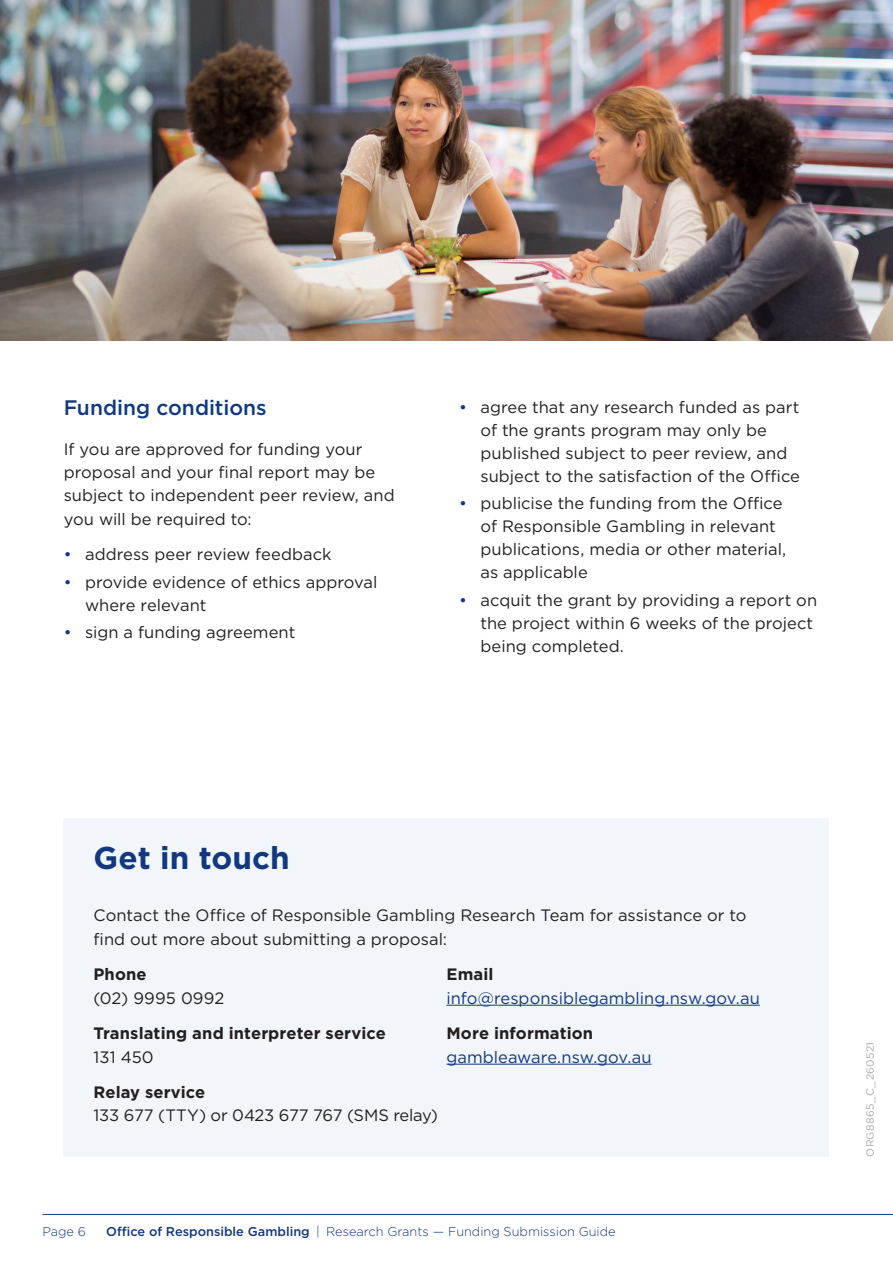
<style>
.page{position:relative;width:893px;height:1263px;background:#fff}
.page>*{position:absolute;margin:0;border:0;box-sizing:border-box;transform-origin:0 0}
.Contact_Header{font:700 31.5px "Gotham";color:#113880}
.t1{font:500 21px "Gotham";color:#113880}
.Body{font:16.5px/23.1px "Gotham";color:#231f20}
.Body-2{font:16.5px/23.1px "Gotham";color:#113880}
.Body-3{font:700 16.5px/23.1px "Gotham";letter-spacing:.005em;color:#231f20}
.t2{font:300 12.75px "Gotham";color:#113880}
.Body-4{font:10.5px "Gotham";letter-spacing:.03em;color:#a8a9ad}
.s1{color:#113880}
.s2{font-weight:700}
.s3{font-weight:400}
.s4{font-weight:700;color:#231f20}
.s5{font-weight:500}
</style>
<div class="page">
<hr style="left:43px;top:1214px;width:850px;height:1px;background:#113880">
<div style="left:64px;top:818px;width:765px;height:339px;background:#f2f5f9"></div>
<hr style="left:446px;top:1005px;width:314px;height:1px;background:#113880">
<hr style="left:446px;top:1064px;width:206px;height:1px;background:#113880">
<img style="left:0;top:0;width:893px;height:340px">
<h2 class="t1" style="left:64px;top:394px;width:204px">Funding conditions</h2>
<p class="Body" style="left:64px;top:437px;width:332px">If you are approved for funding your proposal and your final report may be subject to independent peer review, and you will be required to:</p>
<p class="Body" style="left:64px;top:543px;width:269px"><span class="s1">•</span> address peer review feedback</p>
<p class="Body" style="left:85px;top:570px;width:294px;text-indent:-21px"><span class="s1">•</span> provide evidence of ethics approval where relevant</p>
<p class="Body" style="left:64px;top:620px;width:233px"><span class="s1">•</span> sign a funding agreement</p>
<p class="Body" style="left:480px;top:395px;width:321px;text-indent:-21px"><span class="s1">•</span> agree that any research funded as part of the grants program may only be published subject to peer review, and subject to the satisfaction of the Office</p>
<p class="Body" style="left:480px;top:491px;width:307px;text-indent:-21px"><span class="s1">•</span> publicise the funding from the Office of Responsible Gambling in relevant publications, media or other material, as applicable</p>
<p class="Body" style="left:480px;top:588px;width:338px;text-indent:-21px"><span class="s1">•</span> acquit the grant by providing a report on the project within 6 weeks of the project being completed.</p>
<p class="Contact_Header" style="left:94px;top:836px;width:198px">Get in touch</p>
<p class="Body" style="left:94px;top:904px;width:654px">Contact the Office of Responsible Gambling Research Team for assistance or to find out more about submitting a proposal:</p>
<p class="Body" style="left:94px;top:963px;width:132px"><span class="s2">Phone<br></span>(02) 9995 0992</p>
<p class="Body-3" style="left:94px;top:1022px;width:294px">Translating and interpreter service<br><span class="s3">131 450</span></p>
<p class="Body" style="left:94px;top:1080px;width:346px"><span class="s2">Relay service<br></span>133 677 (TTY) or 0423 677 767 (SMS relay)</p>
<p class="Body-2" style="left:446px;top:963px;width:315px"><span class="s4">Email </span>info@responsiblegambling.nsw.gov.au</p>
<p class="Body-2" style="left:446px;top:1022px;width:207px"><span class="s4">More information </span>gambleaware.nsw.gov.au</p>
<p class="t2" style="left:43px;top:1224px;width:45px">Page 6</p>
<p class="t2" style="left:106px;top:1224px;width:511px"><span class="s5">Office of Responsible Gambling</span> | Research Grants — Funding Submission Guide</p>
<p class="Body-4" style="left:863px;top:1157px;width:116px;rotate:-90deg">ORG8865_C_260521</p>
</div>
